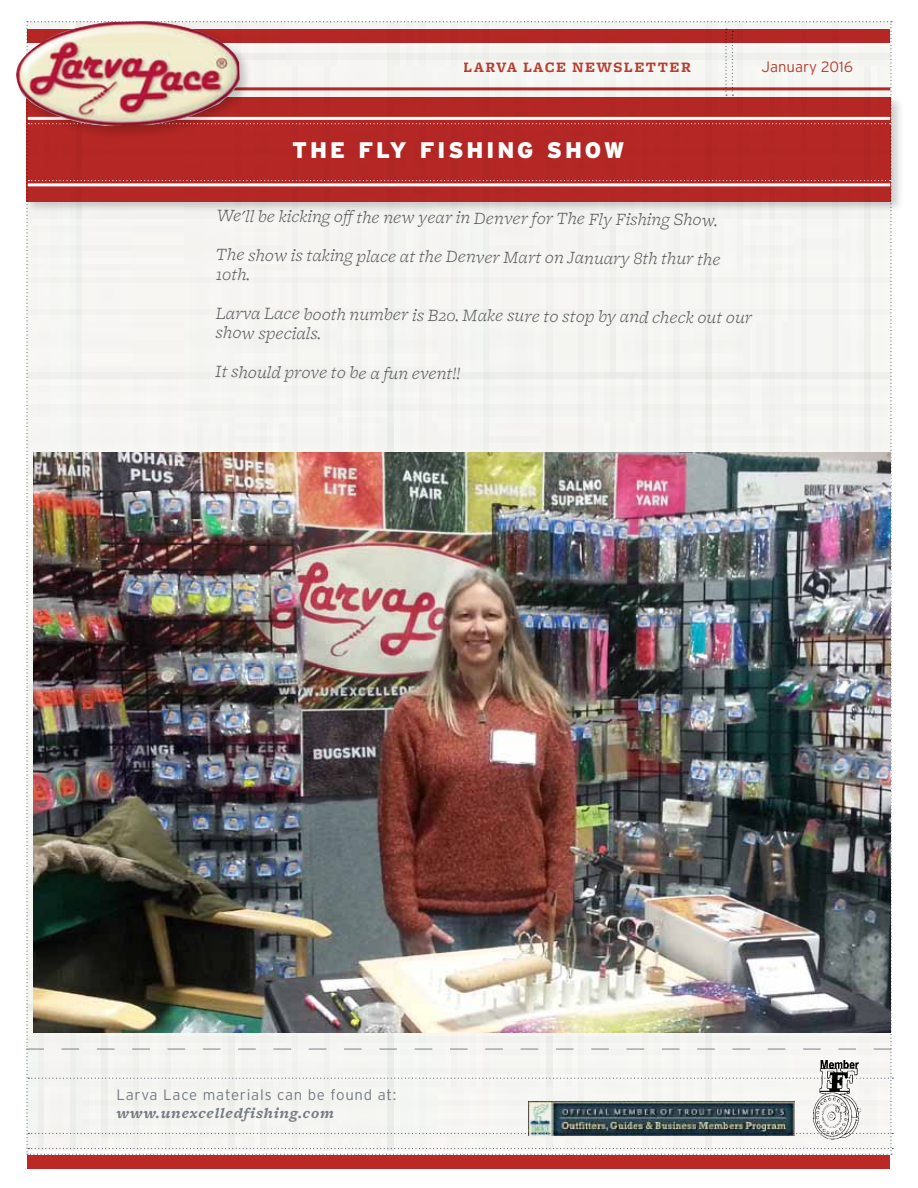
<style>
.page{position:relative;width:918px;height:1188px;background:#fff}
.page>*{position:absolute;margin:0;border:0;box-sizing:border-box;transform-origin:0 0}
.t1{font:900 22.5px "Interstate";letter-spacing:.13em;color:#fff}
.t2{font:italic 300 18px/39px "Freight Micro";letter-spacing:-.01em;color:#58595b}
.t3{font:300 15px "Interstate";letter-spacing:.05em;color:#7b818c}
.t4{font:italic 700 15px "Freight Micro";letter-spacing:.05em;color:#7b818c}
.t5{font:700 15px "Freight Micro";letter-spacing:.1em;color:#c04134}
.t6{font:300 15px "Interstate";color:#c04134}
</style>
<div class="page">
<div style="left:28px;top:1155px;width:862px;height:13px;background:#bb2927"></div>
<img style="left:16px;top:21px;width:877px;height:1134px">
<p class="t5" style="left:464px;top:59px;width:229px">LARVA LACE NEWSLETTER</p>
<p class="t6" style="left:761px;top:58px;width:93px">January 2016</p>
<p class="t1" style="left:292px;top:138px;width:334px">THE FLY FISHING SHOW</p>
<p class="t2" style="left:216px;top:199px;width:506px">We'll be kicking off the new year in Denver for The Fly Fishing Show.<br>The show is taking place at the Denver Mart on January 8th thur the</p>
<p class="t2" style="left:216px;top:255px;width:36px">10th.</p>
<p class="t2" style="left:216px;top:307px;width:538px;line-height:17.7px">Larva Lace booth number is B20. Make sure to stop by and check out our show specials.</p>
<p class="t2" style="left:215px;top:353px;width:247px">It should prove to be a fun event!!</p>
<p class="t3" style="left:116px;top:1087px;width:281px">Larva Lace materials can be found at:</p>
<p class="t4" style="left:116px;top:1105px;width:219px">www.unexcelledfishing.com</p>
</div>
